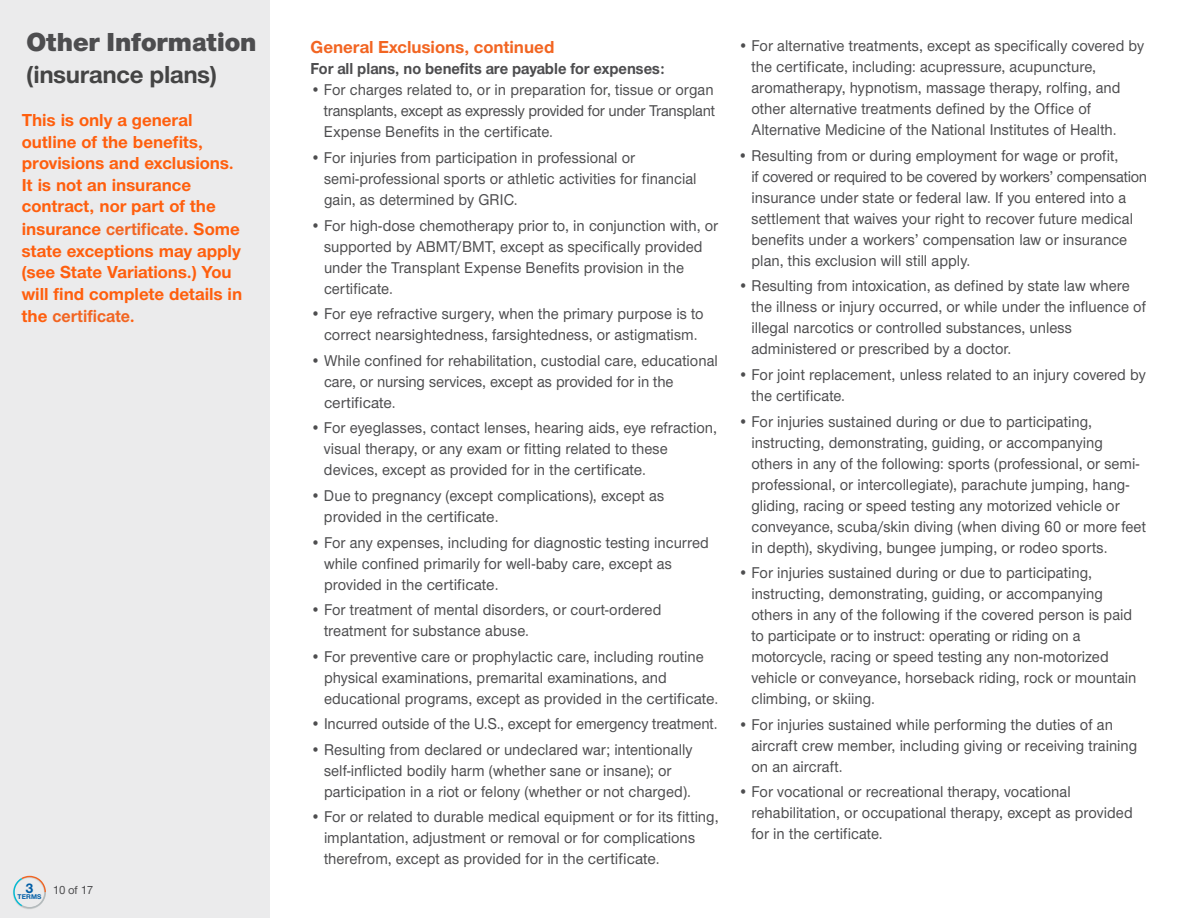
<style>
.page{position:relative;width:1188px;height:918px;background:#fff}
.page>*{position:absolute;margin:0;border:0;box-sizing:border-box;transform-origin:0 0}
.t1{font:900 27px "UHC Sans";color:#4d4d4f}
.t2{font:700 25.5px "UHC Sans";letter-spacing:-.01em;color:#444}
.t3{font:700 18px/21.8px "UHC Sans";color:#ff5f0e}
.t4{font:700 18px "UHC Sans";color:#f26522}
.t5{font:700 16.5px "UHC Sans";color:#4d4d4f;scale:.95 1}
.t6{font:500 16.2px/21px "UHC Sans";color:#4d4d4f;scale:.95 1}
.t7{font:700 14.1px "UHC Sans";color:#005da6}
.t8{font:500 12px "UHC Sans";color:#4d4d4f}
.t9{font:700 7.05px "UHC Sans";letter-spacing:.015em;color:#005da6}
.s1{color:#f26522}
</style>
<div class="page">
<div style="left:0;top:0;width:270px;height:918px;background:#ebebec"></div>
<div style="left:13px;top:877px;width:32px;height:33px;border:2px solid #e1e2e2;border-radius:50%"></div>
<div style="left:13px;top:876px;width:33px;height:33px;border:2px solid #cacccc;border-radius:50%"></div>
<svg style="left:13px;top:876px;width:33px;height:32px"></svg>
<h1 class="t1" style="left:26px;top:23px;width:232px">Other Information</h1>
<h2 class="t2" style="left:26px;top:57px;width:192px">(insurance plans)</h2>
<p class="t3" style="left:22px;top:109px;width:222px">This is only a general outline of the benefits, provisions and exclusions.<br>It is not an insurance contract, nor part of the insurance <span class="s1">certificate</span>. Some state exceptions may apply (see State Variations.) You will find complete details in the <span class="s1">certificate</span>.</p>
<p class="t7" style="left:26px;top:878px;width:10px">3</p>
<p class="t9" style="left:18px;top:892px;width:26px">TERMS</p>
<p class="t8" style="left:53px;top:882px;width:42px">10 of 17</p>
<p class="t4" style="left:310px;top:34px;width:246px">General Exclusions, continued</p>
<p class="t5" style="left:310px;top:58px;width:375px">For all plans, no benefits are payable for expenses:</p>
<p class="t6" style="left:324px;top:79px;width:413px;text-align:justify;text-indent:-13px">• For charges related to, or in preparation for, tissue or organ transplants, except as expressly provided for under Transplant Expense Benefits in the certificate.</p>
<p class="t6" style="left:324px;top:146px;width:394px;text-indent:-14px">• For injuries from participation in professional or semi-professional sports or athletic activities for financial gain, as determined by GRIC.</p>
<p class="t6" style="left:324px;top:214px;width:416px;text-indent:-13px">• For high-dose chemotherapy prior to, in conjunction with, or supported by ABMT/BMT, except as specifically provided under the Transplant Expense Benefits provision in the certificate.</p>
<p class="t6" style="left:311px;top:303px;width:415px;text-align:center">• For eye refractive surgery, when the primary purpose is to correct nearsightedness, farsightedness, or astigmatism.</p>
<p class="t6" style="left:324px;top:349px;width:416px;text-indent:-13px">• While confined for rehabilitation, custodial care, educational care, or nursing services, except as provided for in the certificate.</p>
<p class="t6" style="left:324px;top:417px;width:415px;text-indent:-13px">• For eyeglasses, contact lenses, hearing aids, eye refraction, visual therapy, or any exam or fitting related to these devices, except as provided for in the certificate.</p>
<p class="t6" style="left:324px;top:484px;width:360px;text-indent:-13px">• Due to pregnancy (except complications), except as provided in the certificate.</p>
<p class="t6" style="left:324px;top:531px;width:407px;text-indent:-13px">• For any expenses, including for diagnostic testing incurred while confined primarily for well-baby care, except as provided in the certificate.</p>
<p class="t6" style="left:324px;top:599px;width:357px;text-indent:-13px">• For treatment of mental disorders, or court-ordered treatment for substance abuse.</p>
<p class="t6" style="left:324px;top:645px;width:417px;text-indent:-13px">• For preventive care or prophylactic care, including routine physical examinations, premarital examinations, and educational programs, except as provided in the certificate.</p>
<p class="t6" style="left:311px;top:713px;width:430px">• Incurred outside of the U.S., except for emergency treatment.</p>
<p class="t6" style="left:324px;top:738px;width:389px;text-indent:-13px">• Resulting from declared or undeclared war; intentionally self-inflicted bodily harm (whether sane or insane); or participation in a riot or felony (whether or not charged).</p>
<p class="t6" style="left:324px;top:806px;width:417px;text-indent:-13px">• For or related to durable medical equipment or for its fitting, implantation, adjustment or removal or for complications therefrom, except as provided for in the certificate.</p>
<p class="t6" style="left:751px;top:35px;width:415px;text-indent:-13px">• For alternative treatments, except as specifically covered by the certificate, including: acupressure, acupuncture, aromatherapy, hypnotism, massage therapy, rolfing, and other alternative treatments defined by the Office of Alternative Medicine of the National Institutes of Health.</p>
<p class="t6" style="left:752px;top:144px;width:418px;text-indent:-14px">• Resulting from or during employment for wage or profit,<br>if covered or required to be covered by workers’ compensation insurance under state or federal law. If you entered into a settlement that waives your right to recover future medical benefits under a workers’ compensation law or insurance plan, this exclusion will still apply.</p>
<p class="t6" style="left:752px;top:275px;width:417px;text-indent:-13px">• Resulting from intoxication, as defined by state law where the illness or injury occurred, or while under the influence of illegal narcotics or controlled substances, unless administered or prescribed by a doctor.</p>
<p class="t6" style="left:752px;top:363px;width:416px;text-indent:-13px">• For joint replacement, unless related to an injury covered by the certificate.</p>
<p class="t6" style="left:752px;top:410px;width:417px;text-indent:-13px">• For injuries sustained during or due to participating, instructing, demonstrating, guiding, or accompanying others in any of the following: sports (professional, or semi&shy;professional, or intercollegiate), parachute jumping, hang&shy;gliding, racing or speed testing any motorized vehicle or conveyance, scuba/skin diving (when diving 60 or more feet in depth), skydiving, bungee jumping, or rodeo sports.</p>
<p class="t6" style="left:752px;top:562px;width:407px;text-indent:-13px">• For injuries sustained during or due to participating, instructing, demonstrating, guiding, or accompanying others in any of the following if the covered person is paid to participate or to instruct: operating or riding on a motorcycle, racing or speed testing any non-motorized vehicle or conveyance, horseback riding, rock or mountain climbing, or skiing.</p>
<p class="t6" style="left:752px;top:713px;width:408px;text-indent:-13px">• For injuries sustained while performing the duties of an aircraft crew member, including giving or receiving training on an aircraft.</p>
<p class="t6" style="left:752px;top:781px;width:403px;text-indent:-13px">• For vocational or recreational therapy, vocational rehabilitation, or occupational therapy, except as provided for in the certificate.</p>
</div>
